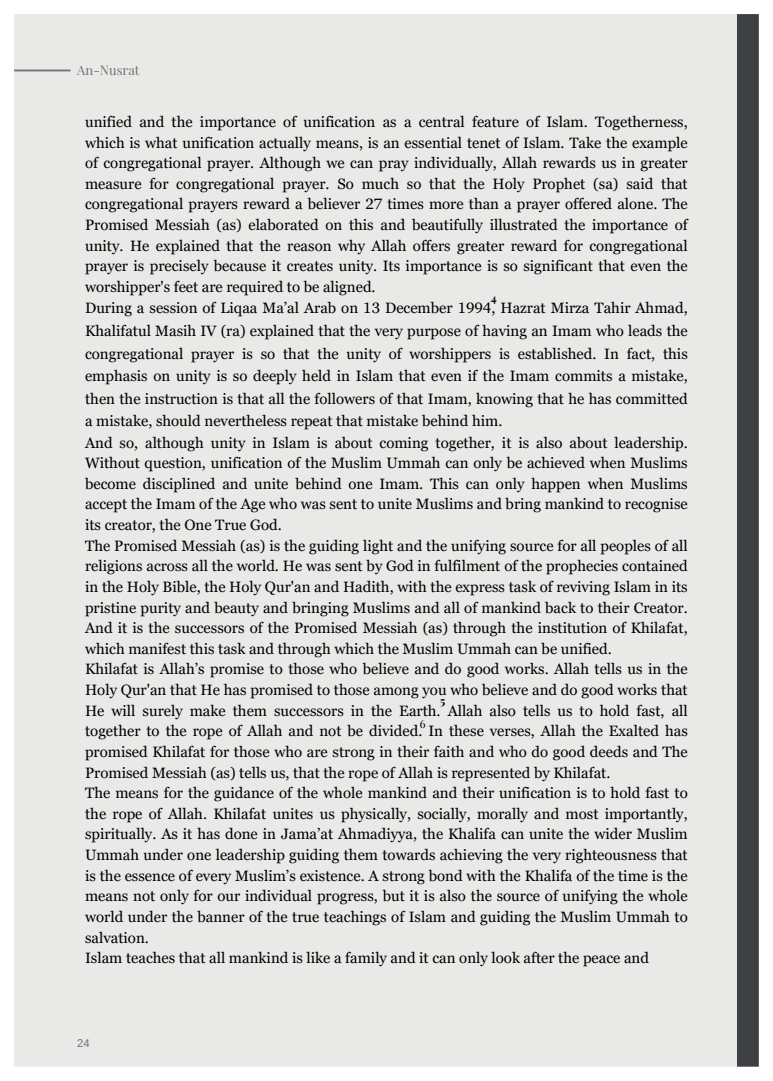
<style>
.page{position:relative;width:773px;height:1081px;background:#fff}
.page>*{position:absolute;margin:0;border:0;box-sizing:border-box;transform-origin:0 0}
.t1{font:15px/20.9px "Georgia Pro";color:#000}
.t2{font:13.12px "Playfair Display";color:#737373}
.t3{font:11.25px "Arimo";color:#737373}
.t4{font:700 11.25px "Playfair Display";color:#000}
.t5{font:11.25px "Playfair Display";color:#000}
</style>
<div class="page">
<div style="left:14px;top:14px;width:745px;height:1053px;background:#e9e9e7"></div>
<p class="t2" style="left:77px;top:60px;width:64px">An-Nusrat</p>
<p class="t1" style="left:85px;top:111px;width:604px">unified and the importance of unification as a central feature of Islam. Togetherness, which is what unification actually means, is an essential tenet of Islam. Take the example of congregational prayer. Although we can pray individually, Allah rewards us in greater measure for congregational prayer. So much so that the Holy Prophet (sa) said that congregational prayers reward a believer 27 times more than a prayer offered alone. The Promised Messiah (as) elaborated on this and beautifully illustrated the importance of unity. He explained that the reason why Allah offers greater reward for congregational prayer is precisely because it creates unity. Its importance is so significant that even the worshipper's feet are required to be aligned.<br>During a session of Liqaa Ma’al Arab on 13 December 1994, Hazrat Mirza Tahir Ahmad, Khalifatul Masih IV (ra) explained that the very purpose of having an Imam who leads the congregational prayer is so that the unity of worshippers is established. In fact, this emphasis on unity is so deeply held in Islam that even if the Imam commits a mistake, then the instruction is that all the followers of that Imam, knowing that he has committed a mistake, should nevertheless repeat that mistake behind him.<br>And so, although unity in Islam is about coming together, it is also about leadership.<br>Without question, unification of the Muslim Ummah can only be achieved when Muslims become disciplined and unite behind one Imam. This can only happen when Muslims accept the Imam of the Age who was sent to unite Muslims and bring mankind to recognise its creator, the One True God.<br>The Promised Messiah (as) is the guiding light and the unifying source for all peoples of all religions across all the world. He was sent by God in fulfilment of the prophecies contained in the Holy Bible, the Holy Qur'an and Hadith, with the express task of reviving Islam in its pristine purity and beauty and bringing Muslims and all of mankind back to their Creator.<br>And it is the successors of the Promised Messiah (as) through the institution of Khilafat, which manifest this task and through which the Muslim Ummah can be unified.<br>Khilafat is Allah’s promise to those who believe and do good works. Allah tells us in the Holy Qur'an that He has promised to those among you who believe and do good works that He will surely make them successors in the Earth. Allah also tells us to hold fast, all together to the rope of Allah and not be divided. In these verses, Allah the Exalted has promised Khilafat for those who are strong in their faith and who do good deeds and The Promised Messiah (as) tells us, that the rope of Allah is represented by Khilafat.<br>The means for the guidance of the whole mankind and their unification is to hold fast to the rope of Allah. Khilafat unites us physically, socially, morally and most importantly, spiritually. As it has done in Jama’at Ahmadiyya, the Khalifa can unite the wider Muslim Ummah under one leadership guiding them towards achieving the very righteousness that is the essence of every Muslim’s existence. A strong bond with the Khalifa of the time is the means not only for our individual progress, but it is also the source of unifying the whole world under the banner of the true teachings of Islam and guiding the Muslim Ummah to salvation.<br>Islam teaches that all mankind is like a family and it can only look after the peace and</p>
<p class="t4" style="left:491px;top:289px;width:7px">4</p>
<p class="t4" style="left:440px;top:693px;width:7px">5</p>
<p class="t5" style="left:420px;top:715px;width:7px">6</p>
<p class="t3" style="left:77px;top:1036px;width:14px">24</p>
</div>
